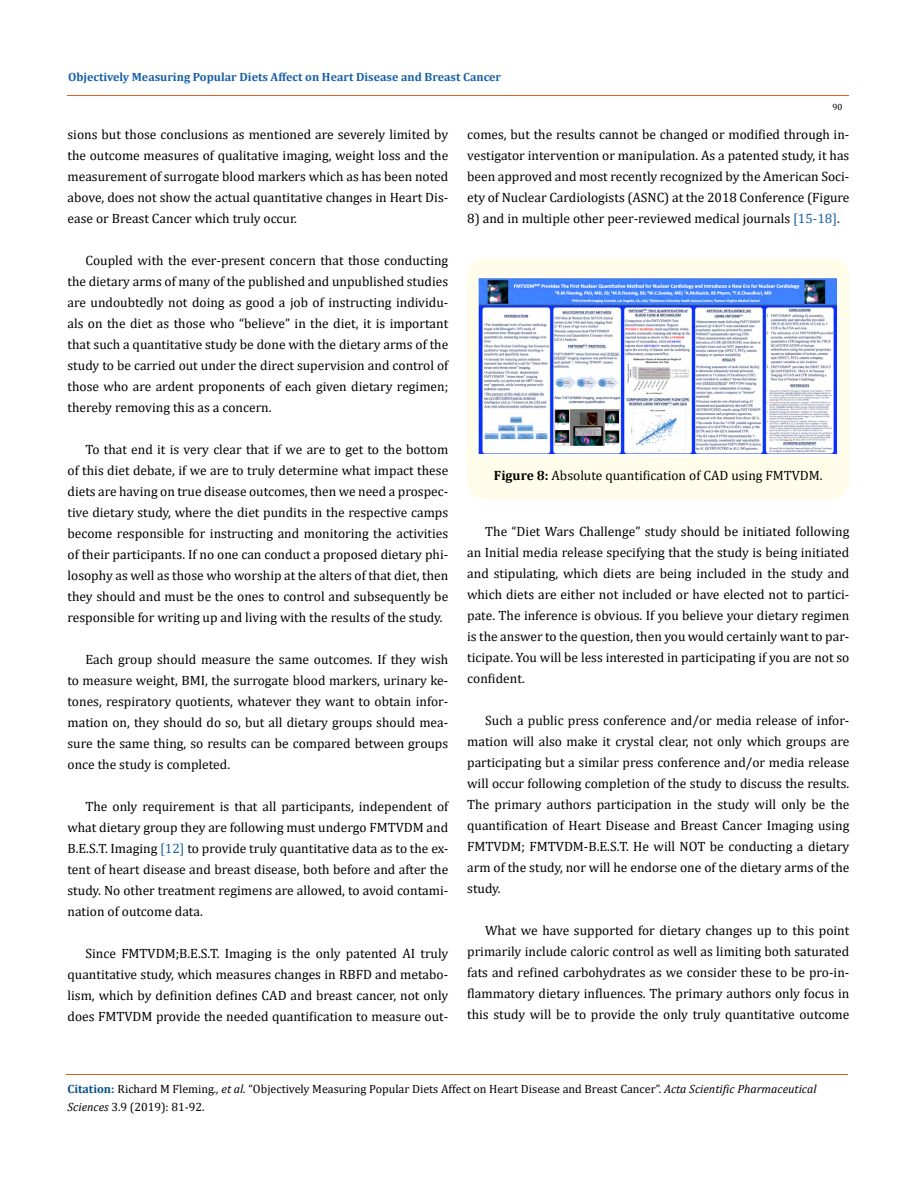
<style>
.page{position:relative;width:917px;height:1188px;background:#fff}
.page>*{position:absolute;margin:0;border:0;box-sizing:border-box;transform-origin:0 0}
.t1{font:13.5px/21px "Cambria";color:#000;text-align:justify}
.t2{font:12px/18px "Cambria";color:#000}
.t3{font:700 12px "Cambria";color:#1560a6}
.t4{font:9px "Cambria";color:#000}
.s1{color:#1560a6}
.s2{font-weight:700}
.s3{font-weight:700;color:#035089}
.s4{font-style:italic}
</style>
<div class="page">
<hr style="left:66px;top:1074px;width:781px;height:1px;background:#e05d1a">
<hr style="left:67px;top:95px;width:782px;height:1px;background:#e05d1a">
<div style="left:467px;top:258px;width:382px;height:241px;background:#fffde9;border-radius:18px"></div>
<img style="left:477px;top:277px;width:362px;height:179px">
<p class="t3" style="left:68px;top:69px;width:434px">Objectively Measuring Popular Diets Affect on Heart Disease and Breast Cancer</p>
<p class="t4" style="left:832px;top:101px;width:11px">90</p>
<p class="t1" style="left:67px;top:124px;width:382px">sions but those conclusions as mentioned are severely limited by the outcome measures of qualitative imaging, weight loss and the measurement of surrogate blood markers which as has been noted above, does not show the actual quantitative changes in Heart Dis&shy;ease or Breast Cancer which truly occur.</p>
<p class="t1" style="left:67px;top:250px;width:382px;text-indent:18px">Coupled with the ever-present concern that those conducting the dietary arms of many of the published and unpublished studies are undoubtedly not doing as good a job of instructing individu&shy;als on the diet as those who “believe” in the diet, it is important that such a quantitative study be done with the dietary arms of the study to be carried out under the direct supervision and control of those who are ardent proponents of each given dietary regimen; thereby removing this as a concern.</p>
<p class="t1" style="left:67px;top:439px;width:382px;text-indent:18px">To that end it is very clear that if we are to get to the bottom of this diet debate, if we are to truly determine what impact these diets are having on true disease outcomes, then we need a prospec&shy;tive dietary study, where the diet pundits in the respective camps become responsible for instructing and monitoring the activities of their participants. If no one can conduct a proposed dietary phi&shy;losophy as well as those who worship at the alters of that diet, then they should and must be the ones to control and subsequently be responsible for writing up and living with the results of the study.</p>
<p class="t1" style="left:67px;top:649px;width:382px;text-indent:18px">Each group should measure the same outcomes. If they wish to measure weight, BMI, the surrogate blood markers, urinary ke&shy;tones, respiratory quotients, whatever they want to obtain infor&shy;mation on, they should do so, but all dietary groups should mea&shy;sure the same thing, so results can be compared between groups once the study is completed.</p>
<p class="t1" style="left:67px;top:796px;width:382px;text-indent:18px">The only requirement is that all participants, independent of what dietary group they are following must undergo FMTVDM and B.E.S.T. Imaging <span class="s1">[12]</span> to provide truly quantitative data as to the ex&shy;tent of heart disease and breast disease, both before and after the study. No other treatment regimens are allowed, to avoid contami&shy;nation of outcome data.</p>
<p class="t1" style="left:67px;top:943px;width:382px;text-indent:18px">Since FMTVDM;B.E.S.T. Imaging is the only patented AI truly quantitative study, which measures changes in RBFD and metabo&shy;lism, which by definition defines CAD and breast cancer, not only does FMTVDM provide the needed quantification to measure out-</p>
<p class="t1" style="left:467px;top:124px;width:384px">comes, but the results cannot be changed or modified through in&shy;vestigator intervention or manipulation. As a patented study, it has been approved and most recently recognized by the American Soci&shy;ety of Nuclear Cardiologists (ASNC) at the 2018 Conference (Figure</p>
<p class="t1" style="left:467px;top:208px;width:374px">8) and in multiple other peer-reviewed medical journals <span class="s1">[15-18]</span>.</p>
<p class="t1" style="left:494px;top:465px;width:330px"><span class="s2">Figure 8:</span> Absolute quantification of CAD using FMTVDM.</p>
<p class="t1" style="left:467px;top:521px;width:384px;text-indent:18px">The “Diet Wars Challenge” study should be initiated following an Initial media release specifying that the study is being initiated and stipulating, which diets are being included in the study and which diets are either not included or have elected not to partici&shy;pate. The inference is obvious. If you believe your dietary regimen is the answer to the question, then you would certainly want to par&shy;ticipate. You will be less interested in participating if you are not so confident.</p>
<p class="t1" style="left:467px;top:710px;width:384px;text-indent:18px">Such a public press conference and/or media release of infor&shy;mation will also make it crystal clear, not only which groups are participating but a similar press conference and/or media release will occur following completion of the study to discuss the results.<br>The primary authors participation in the study will only be the quantification of Heart Disease and Breast Cancer Imaging using FMTVDM; FMTVDM-B.E.S.T. He will NOT be conducting a dietary arm of the study, nor will he endorse one of the dietary arms of the study.</p>
<p class="t1" style="left:467px;top:920px;width:384px;text-indent:18px">What we have supported for dietary changes up to this point primarily include caloric control as well as limiting both saturated fats and refined carbohydrates as we consider these to be pro-in&shy;flammatory dietary influences. The primary authors only focus in this study will be to provide the only truly quantitative outcome</p>
<p class="t2" style="left:67px;top:1080px;width:750px"><span class="s3">Citation:</span> Richard M Fleming<span class="s4">., et al.</span> “Objectively Measuring Popular Diets Affect on Heart Disease and Breast Cancer”. <span class="s4">Acta Scientific Pharmaceutical<br>Sciences</span> 3.9 (2019): 81-92.</p>
</div>
